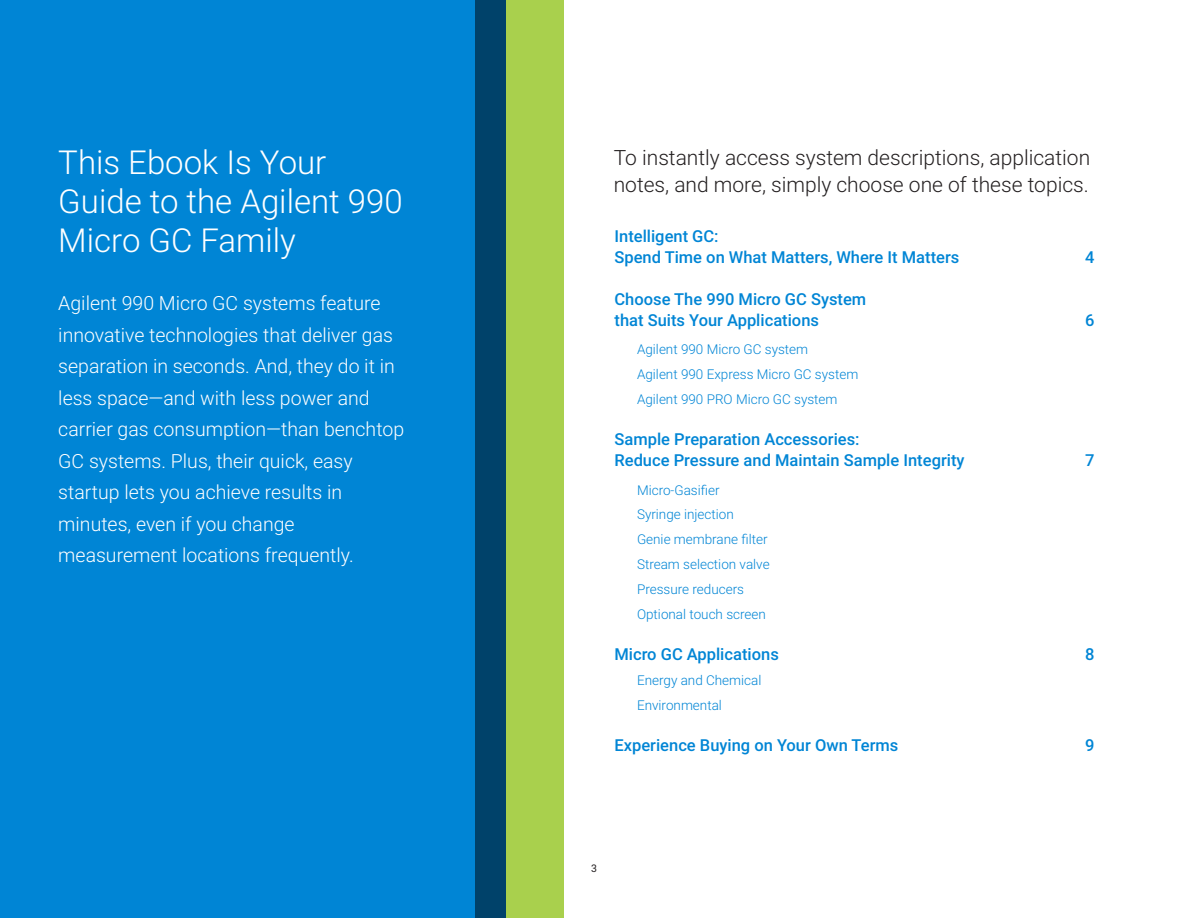
<style>
.page{position:relative;width:1188px;height:918px;background:#fff}
.page>*{position:absolute;margin:0;border:0;box-sizing:border-box;transform-origin:0 0}
.BROCHURE_int_photo_h{font:300 33px/39px "Roboto";color:#fff}
.BROCHURE_int_head_bl{font:300 21px/27px "Roboto";color:#231f20}
.BROCHURE_text_black{font:300 19.5px/31.5px "Roboto";color:#fff}
.t1{font:500 16.5px/21px "Roboto";color:#0085d5}
.t2{font:300 13.5px "Roboto";color:#0085d5}
.t3{font:10.5px "Roboto";color:#231f20}
</style>
<div class="page">
<div style="left:0;top:0;width:502px;height:918px;background:#0085d5"></div>
<div style="left:505px;top:0;width:59px;height:918px;background:#a9d04d"></div>
<div style="left:475px;top:0;width:30px;height:918px;background:#00426a"></div>
<p class="BROCHURE_int_photo_h" style="left:58px;top:141px;width:346px">This Ebook Is Your<br>Guide to the Agilent 990<br>Micro GC Family</p>
<p class="BROCHURE_text_black" style="left:58px;top:287px;width:347px">Agilent 990 Micro GC systems feature innovative technologies that deliver gas separation in seconds. And, they do it in less space—and with less power and carrier gas consumption—than benchtop GC systems. Plus, their quick, easy startup lets you achieve results in minutes, even if you change measurement locations frequently.</p>
<p class="BROCHURE_int_head_bl" style="left:614px;top:143px;width:478px">To instantly access system descriptions, application notes, and more, simply choose one of these topics.</p>
<p class="t1" style="left:615px;top:225px;width:346px">Intelligent GC:<br>Spend Time on What Matters, Where It Matters</p>
<p class="t1" style="left:615px;top:288px;width:253px">Choose The 990 Micro GC System that Suits Your Applications</p>
<p class="t2" style="left:637px;top:340px;width:173px">Agilent 990 Micro GC system</p>
<p class="t2" style="left:637px;top:365px;width:223px">Agilent 990 Express Micro GC system</p>
<p class="t2" style="left:637px;top:390px;width:202px">Agilent 990 PRO Micro GC system</p>
<p class="t1" style="left:615px;top:428px;width:352px">Sample Preparation Accessories:<br>Reduce Pressure and Maintain Sample Integrity</p>
<p class="t1" style="left:1085px;top:246px;width:11px">4</p>
<p class="t1" style="left:1085px;top:309px;width:11px">6</p>
<p class="t1" style="left:1085px;top:449px;width:11px">7</p>
<p class="t2" style="left:637px;top:480px;width:84px">Micro-Gasifier</p>
<p class="t2" style="left:637px;top:505px;width:98px">Syringe injection</p>
<p class="t2" style="left:637px;top:530px;width:132px">Genie membrane filter</p>
<p class="t2" style="left:637px;top:555px;width:134px">Stream selection valve</p>
<p class="t2" style="left:637px;top:580px;width:109px">Pressure reducers</p>
<p class="t2" style="left:637px;top:605px;width:130px">Optional touch screen</p>
<p class="t1" style="left:615px;top:643px;width:166px">Micro GC Applications</p>
<p class="t1" style="left:1085px;top:643px;width:11px">8</p>
<p class="t2" style="left:637px;top:671px;width:126px">Energy and Chemical</p>
<p class="t2" style="left:637px;top:696px;width:86px">Environmental</p>
<p class="t1" style="left:615px;top:734px;width:285px">Experience Buying on Your Own Terms</p>
<p class="t1" style="left:1085px;top:734px;width:11px">9</p>
<p class="t3" style="left:591px;top:861px;width:7px">3</p>
</div>
